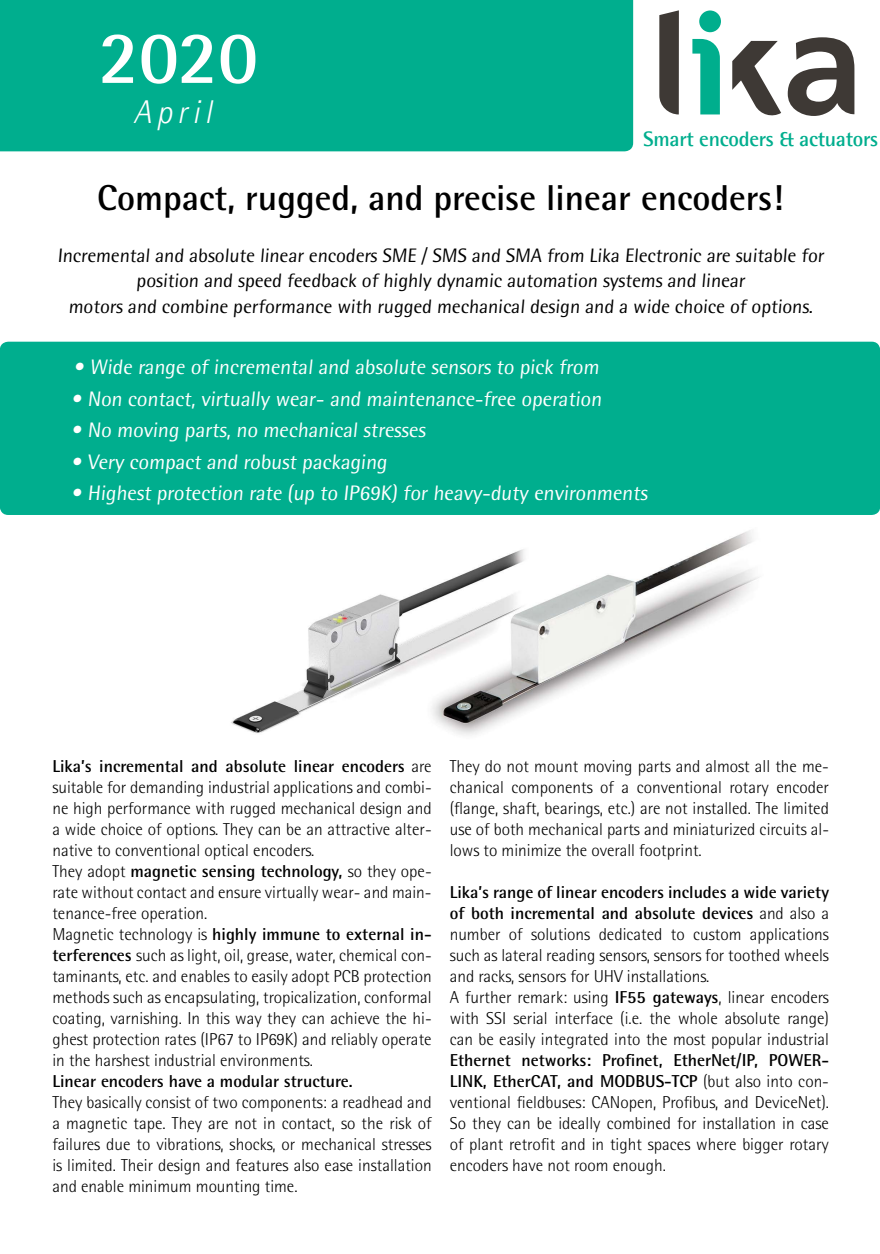
<style>
.page{position:relative;width:880px;height:1254px;background:#fff}
.page>*{position:absolute;margin:0;border:0;box-sizing:border-box;transform-origin:0 0}
.t1{font:700 75px "Agfa Rotis Semisans";color:#fff}
.t2{font:700 36px "Rotis Semi Sans Pro";color:#000}
.t3{font:italic 300 33px "Agfa Rotis Semisans";letter-spacing:.15em;color:#fff}
.t4{font:21px "Rotis Semi Sans Pro";color:#fff}
.t5{font:700 21px "Agfa Rotis Semisans";letter-spacing:-.01em;color:#00ae8e}
.t6{font:19.5px/25.5px "Rotis Semi Sans Pro";color:#000;text-align:center}
.t7{font:300 17.25px/21px "Rotis Semi Sans Pro";color:#000;text-align:justify}
.t8{font:700 17.25px "Rotis Semi Sans Pro";color:#000}
.s1{font-weight:700}
</style>
<div class="page">
<div style="left:0;top:0;width:633px;height:151px;background:#00ae8e"></div>
<svg style="left:659px;top:10px;width:20px;height:104px;background:#4e4946"></svg>
<div style="left:699px;top:10px;width:22px;height:22px;background:#00ae8d;border-radius:50%"></div>
<svg style="left:732px;top:41px;width:49px;height:75px"></svg>
<svg style="left:787px;top:37px;width:67px;height:79px"></svg>
<svg style="left:692px;top:39px;width:28px;height:75px"></svg>
<div style="left:0;top:342px;width:880px;height:173px;background:#00ae8e;border-radius:9px"></div>
<img style="left:231px;top:530px;width:528px;height:205px">
<h1 class="t1" style="left:98px;top:11px;width:161px">2020</h1>
<h3 class="t3" style="left:133px;top:93px;width:80px">April</h3>
<p class="t5" style="left:643px;top:126px;width:237px">Smart encoders &amp; actuators</p>
<h2 class="t2" style="left:97px;top:176px;width:687px">Compact, rugged, and precise linear encoders!</h2>
<p class="t6" style="left:57px;top:243px;width:770px">Incremental and absolute linear encoders SME / SMS and SMA from Lika Electronic are suitable for position and speed feedback of highly dynamic automation systems and linear<br>motors and combine performance with rugged mechanical design and a wide choice of options.</p>
<p class="t4" style="left:74px;top:355px;width:529px">• Wide range of incremental and absolute sensors to pick from</p>
<p class="t4" style="left:72px;top:386px;width:534px">• Non contact, virtually wear- and maintenance-free operation</p>
<p class="t4" style="left:72px;top:418px;width:358px">• No moving parts, no mechanical stresses</p>
<p class="t4" style="left:72px;top:449px;width:320px">• Very compact and robust packaging</p>
<p class="t4" style="left:72px;top:481px;width:580px">• Highest protection rate (up to IP69K) for heavy-duty environments</p>
<p class="t7" style="left:52px;top:756px;width:381px;text-align:left"><span class="s1">Lika’s incremental and absolute linear encoders</span> are suitable for demanding industrial applications and combi&shy;ne high performance with rugged mechanical design and a wide choice of options. They can be an attractive alter&shy;native to conventional optical encoders.<br>They adopt <span class="s1">magnetic sensing technology,</span> so they ope&shy;rate without contact and ensure virtually wear- and main&shy;tenance-free operation.<br>Magnetic technology is <span class="s1">highly immune to external in&shy;terferences</span> such as light, oil, grease, water, chemical con&shy;taminants, etc. and enables to easily adopt PCB protection methods such as encapsulating, tropicalization, conformal coating, varnishing. In this way they can achieve the hi&shy;ghest protection rates (IP67 to IP69K) and reliably operate in the harshest industrial environments.</p>
<p class="t8" style="left:52px;top:1070px;width:302px">Linear encoders have a modular structure.</p>
<p class="t7" style="left:52px;top:1091px;width:381px">They basically consist of two components: a readhead and a magnetic tape. They are not in contact, so the risk of failures due to vibrations, shocks, or mechanical stresses is limited. Their design and features also ease installation and enable minimum mounting time.</p>
<p class="t7" style="left:450px;top:755px;width:381px">They do not mount moving parts and almost all the me&shy;chanical components of a conventional rotary encoder (flange, shaft, bearings, etc.) are not installed. The limited use of both mechanical parts and miniaturized circuits al&shy;lows to minimize the overall footprint.</p>
<p class="t7" style="left:450px;top:881px;width:381px;text-align:left"><span class="s1">Lika’s range of linear encoders includes a wide variety of both incremental and absolute devices</span> and also a number of solutions dedicated to custom applications such as lateral reading sensors, sensors for toothed wheels and racks, sensors for UHV installations.<br>A further remark: using <span class="s1">IF55 gateways</span>, linear encoders with SSI serial interface (i.e. the whole absolute range) can be easily integrated into the most popular industrial</p>
<p class="t7" style="left:450px;top:1049px;width:381px"><span class="s1">Ethernet networks: Profinet, EtherNet/IP, POWER-LINK, EtherCAT, and MODBUS-TCP</span> (but also into con&shy;ventional fieldbuses: CANopen, Profibus, and DeviceNet).<br>So they can be ideally combined for installation in case of plant retrofit and in tight spaces where bigger rotary encoders have not room enough.</p>
</div>
